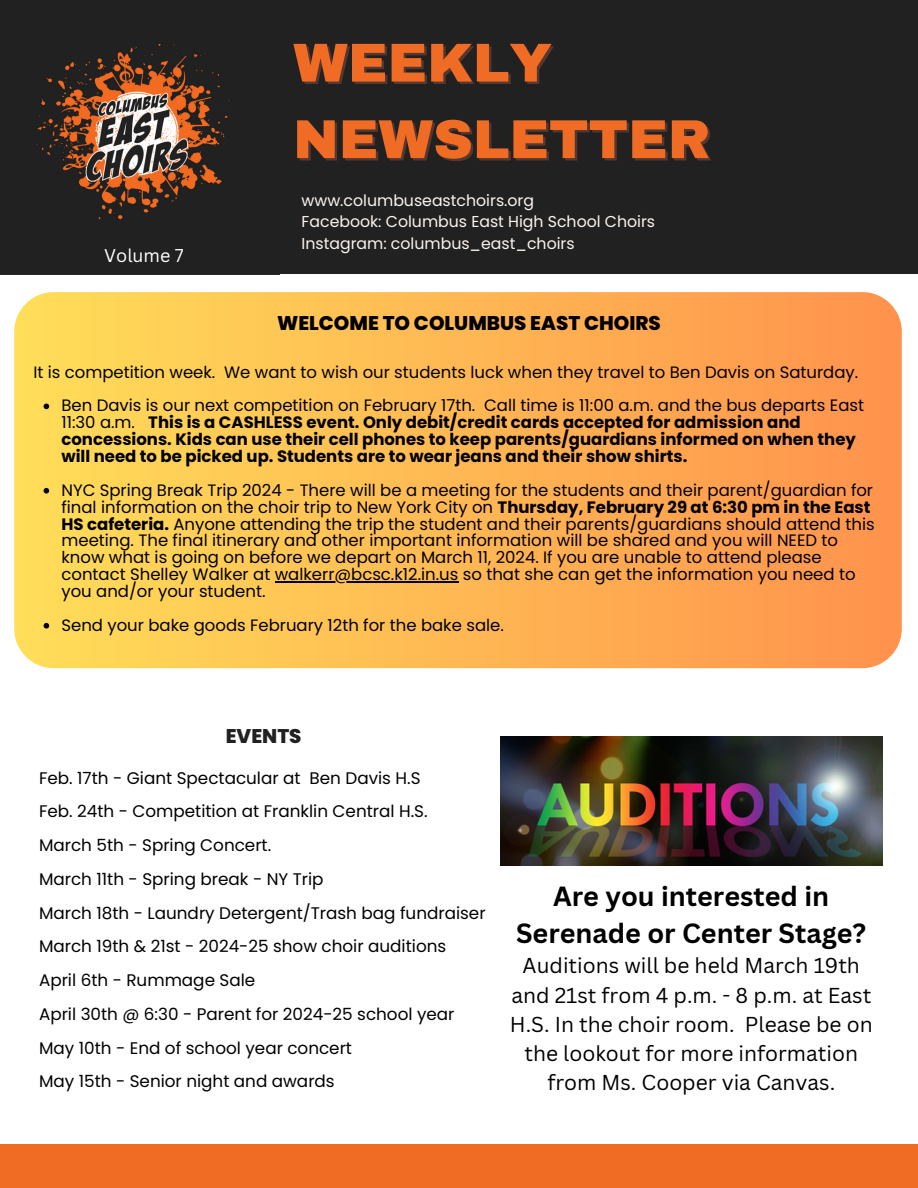
<style>
.page{position:relative;width:918px;height:1188px;background:#fff}
.page>*{position:absolute;margin:0;border:0;box-sizing:border-box;transform-origin:0 0}
.t1{font:900 54.9px "Archivo";color:#f06b23}
.t2{font:700 27px/37.2px "Canva Sans";color:#000;text-align:center}
.t3{font:21px/29.2px "Canva Sans";color:#000;text-align:center}
.t4{font:800 19.8px "Poppins";color:#000}
.t5{font:800 19.8px "Poppins";color:#212121}
.t6{font:18px "Canva Sans";color:#fff}
.t7{font:16.8px "Poppins";color:#000}
.t8{font:16.5px/16.8px "Poppins";color:#000}
.t9{font:700 16.5px/16.8px "Poppins";color:#000}
.t10{font:15.75px "Poppins";color:#faf3ee}
.s1{font-weight:400}
.s2{font-weight:700}
</style>
<div class="page">
<div style="left:66px;top:0;width:852px;height:274px;background:#212121"></div>
<div style="left:0;top:1145px;width:918px;height:43px;background:#f06b23"></div>
<div style="left:14px;top:292px;width:888px;height:376px;background:linear-gradient(to right,#ffde59,#ff924d);border-radius:39px"></div>
<img style="left:0;top:0;width:230px;height:274px">
<svg style="left:44px;top:404px;width:5px;height:5px"></svg>
<svg style="left:44px;top:488px;width:5px;height:6px"></svg>
<hr style="left:275px;top:581px;width:183px;height:1px;background:#000">
<svg style="left:44px;top:623px;width:5px;height:6px"></svg>
<img style="left:500px;top:736px;width:383px;height:130px">
<h4 class="t6" style="left:104px;top:243px;width:81px">Volume 7</h4>
<h2 class="t1" style="left:293px;top:33px;width:260px">WEEKLY</h2>
<h4 class="t1" style="left:293px;top:110px;width:419px">NEWSLETTER</h4>
<p class="t10" style="left:302px;top:189px;width:234px">www.columbuseastchoirs.org</p>
<p class="t10" style="left:302px;top:211px;width:355px">Facebook: Columbus East High School Choirs</p>
<p class="t10" style="left:302px;top:232px;width:275px">Instagram: columbus_east_choirs</p>
<h4 class="t4" style="left:277px;top:309px;width:385px">WELCOME TO COLUMBUS EAST CHOIRS</h4>
<h4 class="t8" style="left:33px;top:363px;width:826px">It is competition week. We want to wish our students luck when they travel to Ben Davis on Saturday.</h4>
<h1 class="t9" style="left:61px;top:397px;width:804px"><span class="s1">Ben Davis is our next competition on February 17th. Call time is 11:00 a.m. and the bus departs East 11:30 a.m.</span> This is a CASHLESS event. Only debit/credit cards accepted for admission and concessions. Kids can use their cell phones to keep parents/guardians informed on when they will need to be picked up. Students are to wear jeans and their show shirts.</h1>
<p class="t8" style="left:61px;top:482px;width:815px">NYC Spring Break Trip 2024 - There will be a meeting for the students and their parent/guardian for final information on the choir trip to New York City on <span class="s2">Thursday, February 29 at 6:30 pm in the East HS cafeteria.</span> Anyone attending the trip the student and their parents/guardians should attend this meeting. The final itinerary and other important information will be shared and you will NEED to know what is going on before we depart on March 11, 2024. If you are unable to attend please contact Shelley Walker at walkerr@bcsc.k12.in.us so that she can get the information you need to</p>
<p class="t8" style="left:61px;top:574px;width:444px;line-height:33.8px">you and/or your student.<br>Send your bake goods February 12th for the bake sale.</p>
<h3 class="t5" style="left:226px;top:722px;width:77px">EVENTS</h3>
<h4 class="t7" style="left:39px;top:766px;width:383px">Feb. 17th - Giant Spectacular at Ben Davis H.S</h4>
<h4 class="t7" style="left:39px;top:800px;width:390px">Feb. 24th - Competition at Franklin Central H.S.</h4>
<h4 class="t7" style="left:39px;top:833px;width:234px">March 5th - Spring Concert.</h4>
<h4 class="t7" style="left:39px;top:867px;width:286px">March 11th - Spring break - NY Trip</h4>
<h4 class="t7" style="left:39px;top:901px;width:448px">March 18th - Laundry Detergent/Trash bag fundraiser</h4>
<h4 class="t7" style="left:39px;top:935px;width:409px">March 19th &amp; 21st - 2024-25 show choir auditions</h4>
<h4 class="t7" style="left:39px;top:968px;width:218px">April 6th - Rummage Sale</h4>
<h4 class="t7" style="left:39px;top:1002px;width:417px">April 30th @ 6:30 - Parent for 2024-25 school year</h4>
<h2 class="t7" style="left:39px;top:1036px;width:315px">May 10th - End of school year concert</h2>
<p class="t7" style="left:39px;top:1070px;width:297px">May 15th - Senior night and awards</p>
<h2 class="t2" style="left:516px;top:877px;width:352px">Are you interested in<br>Serenade or Center Stage?</h2>
<p class="t3" style="left:510px;top:951px;width:364px">Auditions will be held March 19th and 21st from 4 p.m. - 8 p.m. at East<br>H.S. In the choir room. Please be on the lookout for more information from Ms. Cooper via Canvas.</p>
</div>
